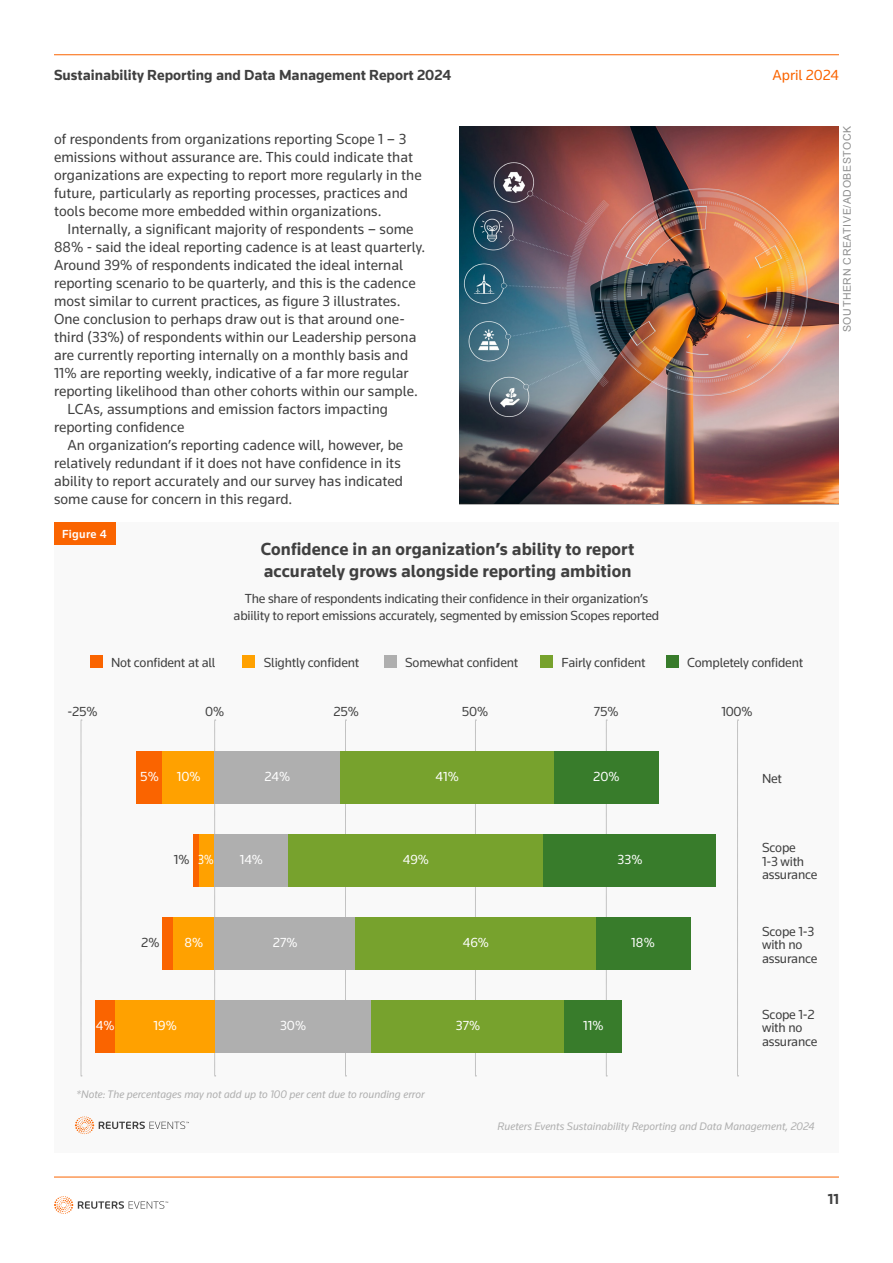
<style>
.page{position:relative;width:893px;height:1263px;background:#fff}
.page>*{position:absolute;margin:0;border:0;box-sizing:border-box;transform-origin:0 0}
.t1{font:700 18px/22.5px "Knowledge 2017";letter-spacing:.005em;color:#404040}
.t2{font:15px/18px "Knowledge 2017";letter-spacing:.005em;color:#404040}
.t3{font:700 15px "Knowledge 2017";color:#404040}
.t4{font:15px "Knowledge 2017";color:#fa6400}
.t5{font:13.5px/13.5px "Knowledge 2017";letter-spacing:-.015em;color:#404040}
.t6{font:13.5px "Knowledge 2017";letter-spacing:.005em;color:#fff}
.t7{font:500 12px "Knowledge 2017";letter-spacing:.025em;color:#fff}
.t8{font:italic 11.25px "Knowledge 2017";color:#afafaf}
.t9{font:10.5px "Arial";letter-spacing:.06em;color:#8d8d8d}
.s1{color:#fff}
</style>
<div class="page">
<hr style="left:54px;top:54px;width:785px;height:1px;background:#fa6400">
<hr style="left:54px;top:1177px;width:785px;height:1px;background:#fa6400">
<svg style="left:54px;top:1196px;width:114px;height:18px"></svg>
<div style="left:54px;top:522px;width:785px;height:630px;background:#f9f9f9"></div>
<svg style="left:81px;top:720px;width:1px;height:356px"></svg>
<svg style="left:214px;top:720px;width:2px;height:356px"></svg>
<svg style="left:345px;top:720px;width:1px;height:356px"></svg>
<svg style="left:475px;top:720px;width:1px;height:356px"></svg>
<svg style="left:606px;top:720px;width:1px;height:356px"></svg>
<svg style="left:737px;top:720px;width:2px;height:356px"></svg>
<div style="left:54px;top:522px;width:62px;height:23px;background:#fa6400"></div>
<svg style="left:75px;top:1116px;width:114px;height:18px"></svg>
<div style="left:243px;top:655px;width:12px;height:13px;background:#ffa100"></div>
<div style="left:90px;top:655px;width:12px;height:13px;background:#fa6400"></div>
<div style="left:384px;top:655px;width:13px;height:13px;background:#afafaf"></div>
<div style="left:540px;top:655px;width:13px;height:13px;background:#77a22d"></div>
<div style="left:666px;top:655px;width:13px;height:13px;background:#387c2b"></div>
<div style="left:136px;top:751px;width:27px;height:53px;background:#fa6400"></div>
<div style="left:163px;top:751px;width:52px;height:53px;background:#ffa100"></div>
<div style="left:215px;top:751px;width:125px;height:53px;background:#afafaf"></div>
<div style="left:340px;top:751px;width:214px;height:53px;background:#77a22d"></div>
<div style="left:554px;top:751px;width:105px;height:53px;background:#387c2b"></div>
<div style="left:95px;top:1001px;width:21px;height:52px;background:#fa6400"></div>
<div style="left:116px;top:1001px;width:99px;height:52px;background:#ffa100"></div>
<div style="left:215px;top:1001px;width:156px;height:52px;background:#afafaf"></div>
<div style="left:371px;top:1001px;width:194px;height:52px;background:#77a22d"></div>
<div style="left:565px;top:1001px;width:57px;height:52px;background:#387c2b"></div>
<div style="left:163px;top:917px;width:10px;height:53px;background:#fa6400"></div>
<div style="left:173px;top:917px;width:42px;height:53px;background:#ffa100"></div>
<div style="left:215px;top:917px;width:141px;height:53px;background:#afafaf"></div>
<div style="left:356px;top:917px;width:240px;height:53px;background:#77a22d"></div>
<div style="left:596px;top:917px;width:94px;height:53px;background:#387c2b"></div>
<div style="left:194px;top:834px;width:5px;height:53px;background:#fa6400"></div>
<div style="left:199px;top:834px;width:16px;height:53px;background:#ffa100"></div>
<div style="left:215px;top:834px;width:73px;height:53px;background:#afafaf"></div>
<div style="left:288px;top:834px;width:256px;height:53px;background:#77a22d"></div>
<div style="left:544px;top:834px;width:172px;height:53px;background:#387c2b"></div>
<img style="left:459px;top:126px;width:380px;height:378px">
<p class="t3" style="left:54px;top:65px;width:399px">Sustainability Reporting and Data Management Report 2024</p>
<p class="t4" style="left:772px;top:65px;width:68px">April 2024</p>
<p class="t2" style="left:54px;top:130px;width:369px">of respondents from organizations reporting Scope 1 – 3 emissions without assurance are. This could indicate that organizations are expecting to report more regularly in the future, particularly as reporting processes, practices and tools become more embedded within organizations.</p>
<p class="t2" style="left:68px;top:220px;width:348px">Internally, a significant majority of respondents – some</p>
<p class="t2" style="left:54px;top:238px;width:373px">88% - said the ideal reporting cadence is at least quarterly.</p>
<p class="t2" style="left:54px;top:256px;width:351px">Around 39% of respondents indicated the ideal internal</p>
<p class="t2" style="left:54px;top:274px;width:363px">reporting scenario to be quarterly, and this is the cadence</p>
<p class="t2" style="left:54px;top:292px;width:348px">most similar to current practices, as figure 3 illustrates.</p>
<p class="t2" style="left:54px;top:310px;width:352px">One conclusion to perhaps draw out is that around one-</p>
<p class="t2" style="left:54px;top:328px;width:364px">third (33%) of respondents within our Leadership persona</p>
<p class="t2" style="left:54px;top:346px;width:356px">are currently reporting internally on a monthly basis and</p>
<p class="t2" style="left:54px;top:364px;width:356px">11% are reporting weekly, indicative of a far more regular</p>
<p class="t2" style="left:54px;top:382px;width:366px">reporting likelihood than other cohorts within our sample.</p>
<p class="t2" style="left:68px;top:400px;width:322px">LCAs, assumptions and emission factors impacting</p>
<p class="t2" style="left:54px;top:418px;width:132px">reporting confidence</p>
<p class="t2" style="left:68px;top:436px;width:337px">An organization’s reporting cadence will, however, be</p>
<p class="t2" style="left:54px;top:454px;width:348px">relatively redundant if it does not have confidence in its</p>
<p class="t2" style="left:54px;top:472px;width:351px">ability to report accurately and our survey has indicated</p>
<p class="t2" style="left:54px;top:490px;width:240px">some cause for concern in this regard.</p>
<p class="t1" style="left:261px;top:537px;width:375px">Confidence in an organization’s ability to report accurately grows alongside reporting ambition</p>
<p class="t5" style="left:234px;top:590px;width:427px;line-height:16.5px;text-align:center">The share of respondents indicating their confidence in their organization’s abiility to report emissions accurately, segmented by emission Scopes reported</p>
<p class="t7" style="left:62px;top:526px;width:46px">Figure 4</p>
<p class="t5" style="left:111px;top:655px;width:106px">Not confident at all</p>
<p class="t5" style="left:264px;top:655px;width:97px">Slightly confident</p>
<p class="t5" style="left:405px;top:655px;width:115px">Somewhat confident</p>
<p class="t5" style="left:562px;top:655px;width:86px">Fairly confident</p>
<p class="t5" style="left:687px;top:655px;width:118px">Completely confident</p>
<p class="t5" style="left:68px;top:704px;width:31px">-25%</p>
<p class="t5" style="left:205px;top:704px;width:20px">0%</p>
<p class="t5" style="left:334px;top:704px;width:27px">25%</p>
<p class="t5" style="left:462px;top:704px;width:28px">50%</p>
<p class="t5" style="left:594px;top:704px;width:26px">75%</p>
<p class="t5" style="left:721px;top:704px;width:33px">100%</p>
<p class="t6" style="left:140px;top:768px;width:20px">5%</p>
<p class="t6" style="left:177px;top:768px;width:25px">10%</p>
<p class="t6" style="left:265px;top:768px;width:27px">24%</p>
<p class="t6" style="left:436px;top:768px;width:25px">41%</p>
<p class="t6" style="left:593px;top:768px;width:28px">20%</p>
<p class="t5" style="left:762px;top:771px;width:21px">Net</p>
<p class="t5" style="left:174px;top:853px;width:41px">1% <span class="s1">3%</span></p>
<p class="t6" style="left:240px;top:851px;width:25px">14%</p>
<p class="t6" style="left:403px;top:851px;width:28px">49%</p>
<p class="t6" style="left:617px;top:851px;width:26px">33%</p>
<p class="t5" style="left:141px;top:936px;width:20px">2%</p>
<p class="t6" style="left:184px;top:934px;width:20px">8%</p>
<p class="t6" style="left:273px;top:934px;width:26px">27%</p>
<p class="t6" style="left:463px;top:934px;width:28px">46%</p>
<p class="t6" style="left:631px;top:934px;width:25px">18%</p>
<p class="t6" style="left:96px;top:1017px;width:20px">4%</p>
<p class="t6" style="left:153px;top:1017px;width:25px">19%</p>
<p class="t6" style="left:280px;top:1017px;width:28px">30%</p>
<p class="t6" style="left:456px;top:1017px;width:26px">37%</p>
<p class="t6" style="left:583px;top:1017px;width:22px">11%</p>
<p class="t8" style="left:77px;top:1087px;width:350px">*Note: The percentages may not add up to 100 per cent due to rounding error</p>
<p class="t5" style="left:762px;top:841px;width:57px">Scope<br>1-3 with assurance</p>
<p class="t5" style="left:762px;top:924px;width:57px">Scope 1-3 with no assurance</p>
<p class="t5" style="left:762px;top:1007px;width:57px">Scope 1-2 with no assurance</p>
<p class="t8" style="left:498px;top:1119px;width:319px">Rueters Events Sustainability Reporting and Data Management, 2024</p>
<p class="t9" style="left:840px;top:332px;width:208px;rotate:-90deg">SOUTHERN CREATIVE/ADOBESTOCK</p>
<p class="t3" style="left:828px;top:1189px;width:13px">11</p>
</div>
